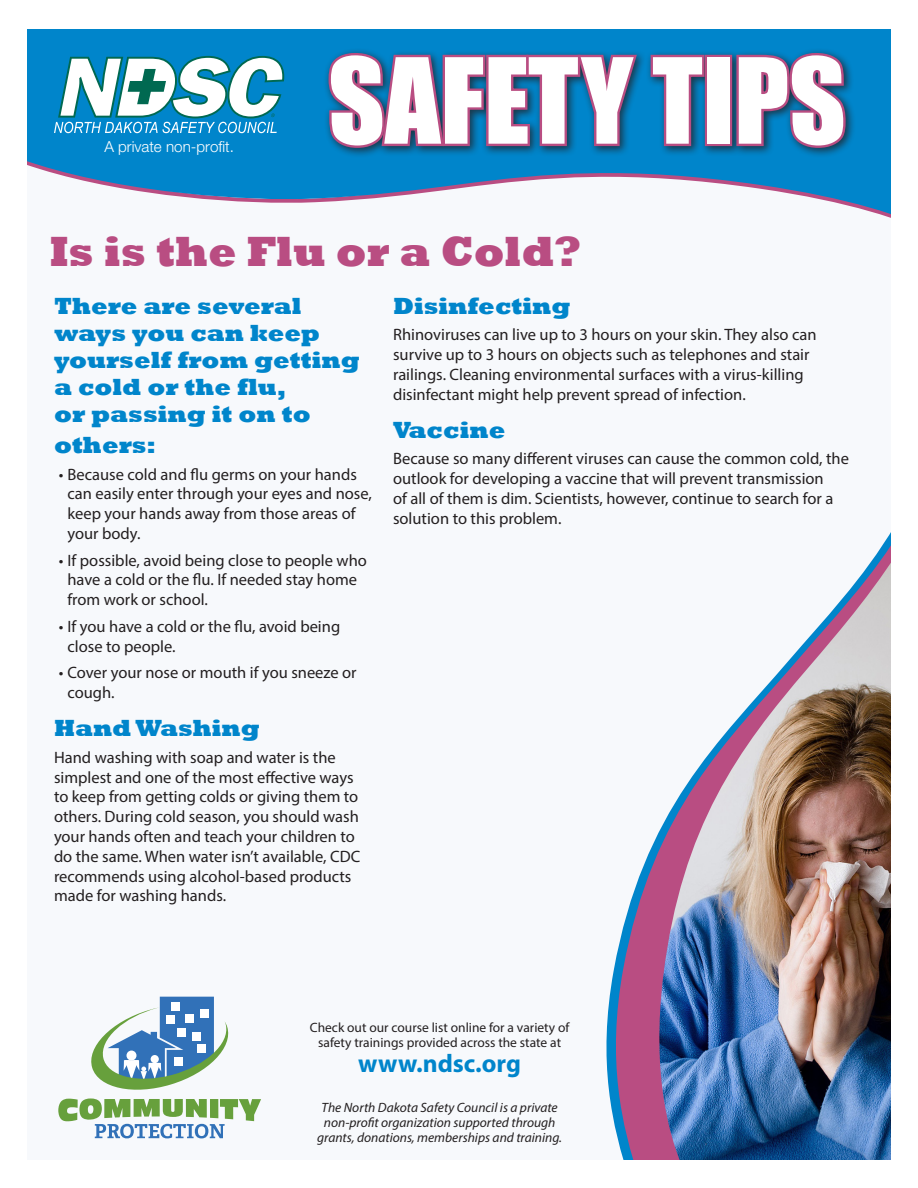
<style>
.page{position:relative;width:918px;height:1188px;background:#fff}
.page>*{position:absolute;margin:0;border:0;box-sizing:border-box;transform-origin:0 0}
.t1{font:109.5px "Impact";color:#fff}
.t2{font:800 43.35px "Rockwell";color:#b94d82;scale:.95 1}
.t3{font:700 25.5px "Myriad Pro";color:#0085cb}
.t4{font:800 24px/27px "Rockwell";color:#0085cb}
.t5{font:16.5px/19.8px "Myriad Pro";color:#231f20}
.t6{font:300 15.15px "Helvetica Neue LT Std";color:#fff}
.t7{font:italic 13.5px "Myriad Pro";color:#231f20}
.t8{font:13.5px/15px "Myriad Pro";color:#231f20;text-align:center}
</style>
<div class="page">
<div style="left:27px;top:29px;width:864px;height:95px;background:#0085cb"></div>
<svg style="left:54px;top:56px;width:231px;height:68px"></svg>
<img style="left:607px;top:532px;width:284px;height:628px">
<svg style="left:58px;top:997px;width:203px;height:141px"></svg>
<svg style="left:27px;top:124px;width:864px;height:94px;fill:#0085cb"></svg>
<div style="left:323px;top:47px;width:533px;height:111px;background:#231f20;opacity:.75"></div>
<svg style="left:325px;top:33px;width:315px;height:118px;background:#385783"></svg>
<svg style="left:648px;top:52px;width:59px;height:96px;background:#365885"></svg>
<div style="left:705px;top:55px;width:27px;height:91px;border:5px solid #b94d82"></div>
<svg style="left:734px;top:50px;width:115px;height:101px;background:#414e75"></svg>
<p class="t6" style="left:104px;top:138px;width:131px">A private non-profit.</p>
<p class="t1" style="left:328px;top:16px;width:519px">SAFETY TIPS</p>
<p class="t2" style="left:50px;top:226px;width:560px">Is is the Flu or a Cold?</p>
<p class="t4" style="left:54px;top:292px;width:307px">There are several ways you can keep yourself from getting a cold or the flu,<br>or passing it on to</p>
<p class="t4" style="left:54px;top:432px;width:104px">others:</p>
<p class="t5" style="left:68px;top:464px;width:306px;text-indent:-9px">• Because cold and flu germs on your hands can easily enter through your eyes and nose, keep your hands away from those areas of your body.</p>
<p class="t5" style="left:68px;top:550px;width:301px;text-indent:-9px">• If possible, avoid being close to people who have a cold or the flu. If needed stay home from work or school.</p>
<p class="t5" style="left:68px;top:616px;width:274px;text-indent:-9px">• If you have a cold or the flu, avoid being close to people.</p>
<p class="t5" style="left:68px;top:662px;width:291px;text-indent:-9px">• Cover your nose or mouth if you sneeze or cough.</p>
<p class="t4" style="left:54px;top:715px;width:207px">Hand Washing</p>
<p class="t5" style="left:54px;top:747px;width:308px">Hand washing with soap and water is the simplest and one of the most effective ways to keep from getting colds or giving them to others. During cold season, you should wash your hands often and teach your children to do the same. When water isn’t available, CDC recommends using alcohol-based products made for washing hands.</p>
<p class="t4" style="left:393px;top:292px;width:179px">Disinfecting</p>
<p class="t5" style="left:393px;top:324px;width:425px">Rhinoviruses can live up to 3 hours on your skin. They also can survive up to 3 hours on objects such as telephones and stair railings. Cleaning environmental surfaces with a virus-killing disinfectant might help prevent spread of infection.</p>
<p class="t4" style="left:393px;top:417px;width:114px">Vaccine</p>
<p class="t5" style="left:393px;top:449px;width:458px">Because so many different viruses can cause the common cold, the outlook for developing a vaccine that will prevent transmission<br>of all of them is dim. Scientists, however, continue to search for a solution to this problem.</p>
<p class="t8" style="left:310px;top:1019px;width:261px">Check out our course list online for a variety of safety trainings provided across the state at</p>
<p class="t3" style="left:358px;top:1047px;width:164px">www.ndsc.org</p>
<p class="t7" style="left:322px;top:1099px;width:238px">The North Dakota Safety Council is a private</p>
<p class="t7" style="left:324px;top:1114px;width:233px">non-profit organization supported through</p>
<p class="t7" style="left:317px;top:1129px;width:246px">grants, donations, memberships and training.</p>
</div>
